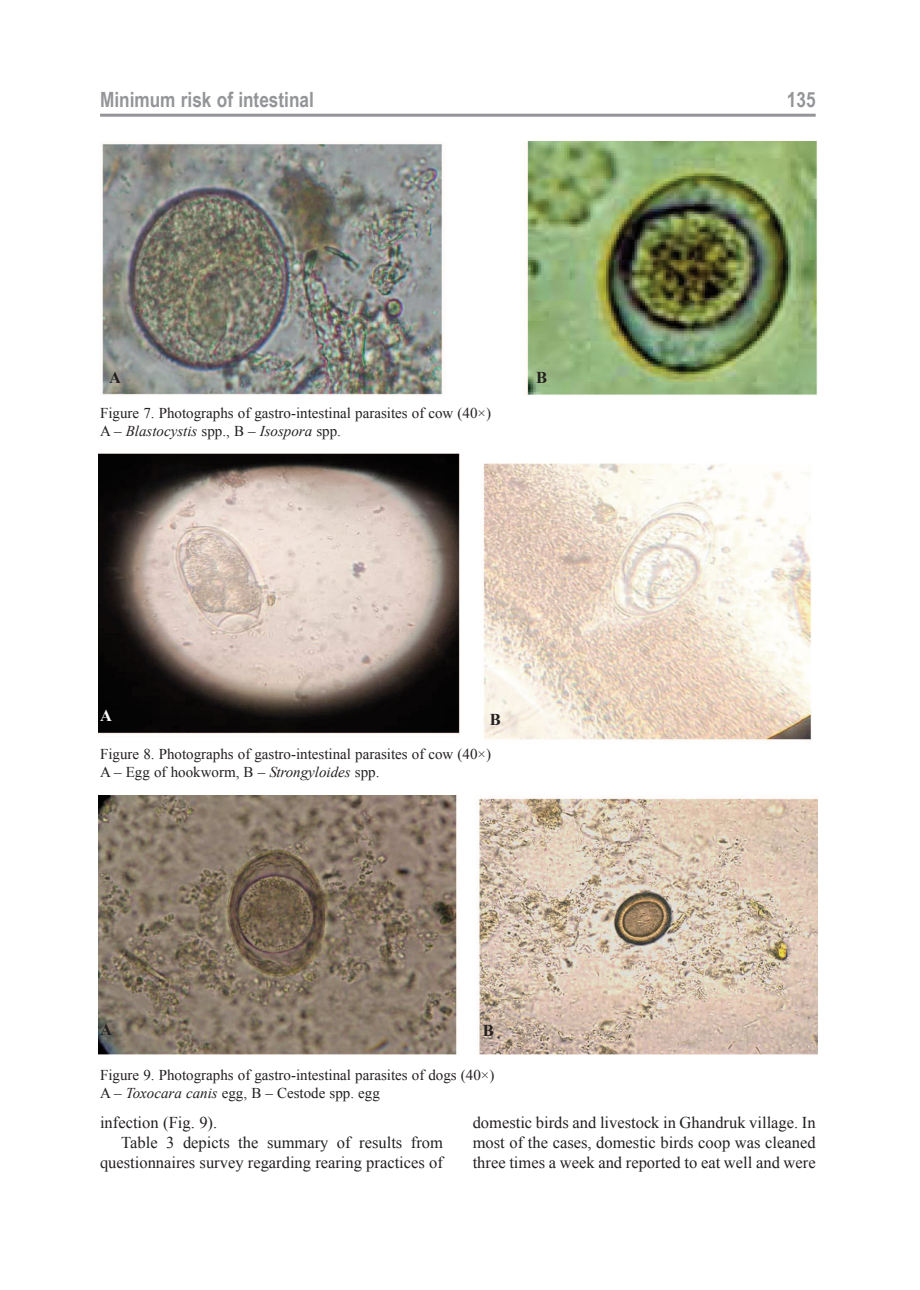
<style>
.page{position:relative;width:920px;height:1290px;background:#fff}
.page>*{position:absolute;margin:0;border:0;box-sizing:border-box;transform-origin:0 0}
.t1{font:700 21px "Arial Narrow";color:#939598}
.t2{font:16.5px/19.8px "Times New Roman";color:#231f20;text-align:justify}
.t3{font:700 16.5px "Times New Roman";color:#231f20}
.t4{font:700 16.5px "Times New Roman";color:#fff}
.t5{font:15px/18px "Times New Roman";color:#231f20}
.s1{font-style:italic}
</style>
<div class="page">
<img style="left:102px;top:141px;width:715px;height:255px">
<img style="left:99px;top:454px;width:713px;height:287px">
<img style="left:99px;top:796px;width:718px;height:259px">
<hr style="left:100px;top:114px;width:716px;height:3px;background:#939598">
<h1 class="t1" style="left:100px;top:87px;width:215px">Minimum risk of intestinal</h1>
<h1 class="t1" style="left:787px;top:87px;width:30px">135</h1>
<p class="t3" style="left:109px;top:369px;width:13px">A</p>
<p class="t3" style="left:536px;top:369px;width:13px">B</p>
<p class="t5" style="left:100px;top:404px;width:392px">Figure 7. Photographs of gastro-intestinal parasites of cow (40×)<br>A – <span class="s1">Blastocystis</span> spp., B – <span class="s1">Isospora</span> spp.</p>
<p class="t4" style="left:100px;top:706px;width:13px">A</p>
<p class="t3" style="left:490px;top:710px;width:13px">B</p>
<p class="t5" style="left:100px;top:745px;width:392px">Figure 8. Photographs of gastro-intestinal parasites of cow (40×)<br>A – Egg of hookworm, B – <span class="s1">Strongyloides</span> spp.</p>
<p class="t3" style="left:100px;top:1020px;width:13px">A</p>
<p class="t3" style="left:483px;top:1021px;width:13px">B</p>
<p class="t5" style="left:100px;top:1066px;width:396px">Figure 9. Photographs of gastro-intestinal parasites of dogs (40×)<br>A – <span class="s1">Toxocara canis</span> egg, B – Cestode spp. egg</p>
<p class="t2" style="left:100px;top:1113px;width:119px">infection (Fig. 9).</p>
<p class="t2" style="left:121px;top:1132px;width:323px">Table 3 depicts the summary of results from</p>
<p class="t2" style="left:100px;top:1152px;width:344px">questionnaires survey regarding rearing practices of</p>
<p class="t2" style="left:473px;top:1113px;width:344px">domestic birds and livestock in Ghandruk village. In most of the cases, domestic birds coop was cleaned three times a week and reported to eat well and were</p>
</div>
